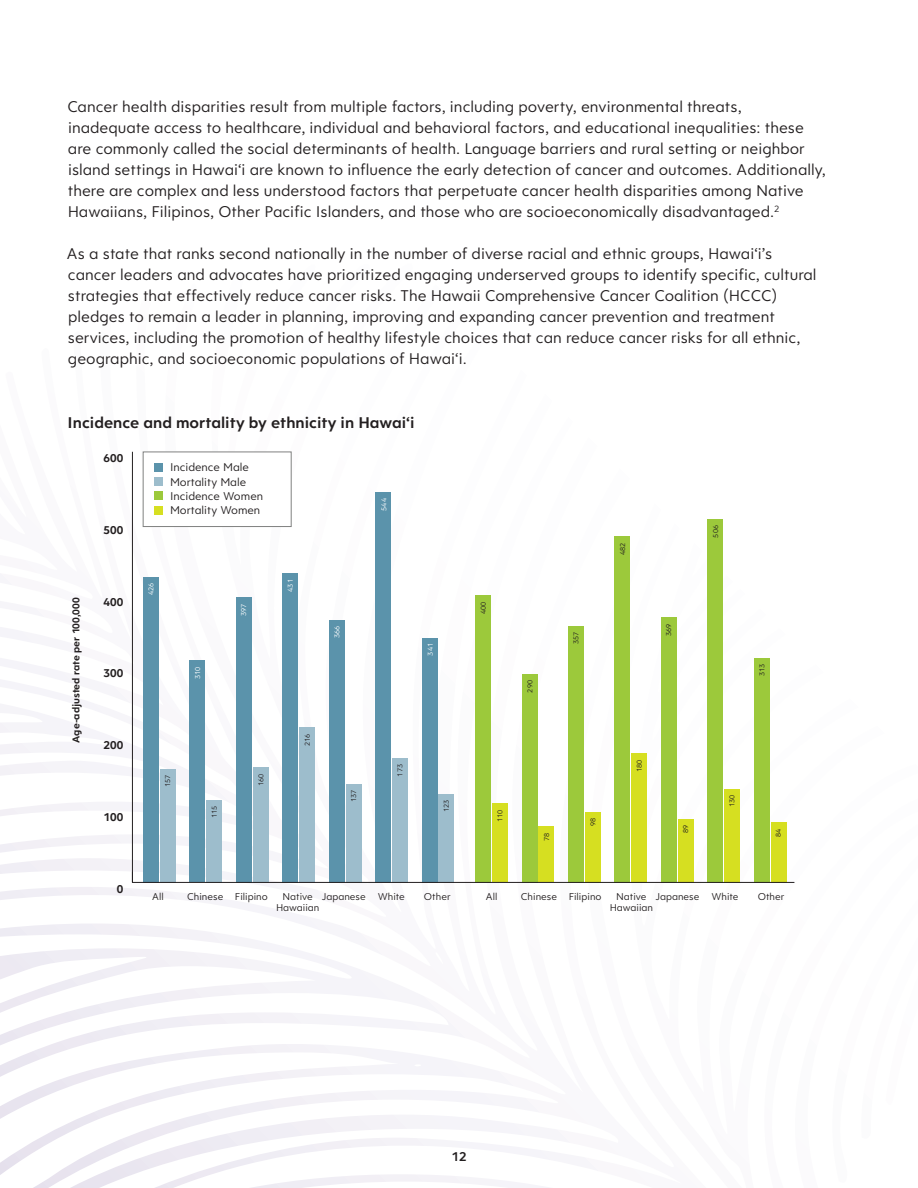
<style>
.page{position:relative;width:918px;height:1188px;background:#fff}
.page>*{position:absolute;margin:0;border:0;box-sizing:border-box;transform-origin:0 0}
.t1{font:16.5px/21px "Clarika Pro Geo";color:#231f20}
.t2{font:16.5px "Clarika Pro Geo Dm";color:#231f20}
.t3{font:13.5px "Clarika Pro Geo Dm";color:#231f20}
.t4{font:12px/14.4px "Clarika Pro Geo";color:#231f20}
.t5{font:700 12px "Clarika Pro Geo";color:#231f20}
.t6{font:10.5px/10.5px "Clarika Pro Geo";color:#231f20;text-align:center}
.t7{font:700 10.5px "Clarika Pro Geo";color:#231f20}
.t8{font:7.5px "Clarika Pro Geo";color:#231f20}
.t9{font:7.5px "Clarika Pro Geo";color:#fff}
</style>
<div class="page">
<hr style="left:917px;top:0;width:1px;height:306px;background:#edbb49">
<svg style="left:251px;top:1175px;width:297px;height:13px"></svg>
<svg style="left:0;top:451px;width:370px;height:433px"></svg>
<div style="left:143px;top:452px;width:148px;height:75px;background:#fff"></div>
<div style="left:143px;top:452px;width:148px;height:75px;border:1px solid #808180"></div>
<div style="left:154px;top:463px;width:9px;height:8px;background:#5b93ab"></div>
<div style="left:154px;top:477px;width:9px;height:9px;background:#9dbdcc"></div>
<div style="left:154px;top:492px;width:9px;height:8px;background:#9cc93b"></div>
<div style="left:154px;top:506px;width:9px;height:9px;background:#d6df21"></div>
<hr style="left:132px;top:452px;width:1px;height:430px;background:#231f20">
<div style="left:160px;top:769px;width:15px;height:113px;background:#9dbdcc"></div>
<div style="left:207px;top:800px;width:15px;height:82px;background:#9dbdcc"></div>
<div style="left:253px;top:767px;width:15px;height:115px;background:#9dbdcc"></div>
<div style="left:300px;top:727px;width:15px;height:155px;background:#9dbdcc"></div>
<div style="left:346px;top:784px;width:15px;height:98px;background:#9dbdcc"></div>
<div style="left:392px;top:758px;width:16px;height:124px;background:#9dbdcc"></div>
<div style="left:439px;top:794px;width:15px;height:88px;background:#9dbdcc"></div>
<div style="left:492px;top:803px;width:15px;height:79px;background:#d6df21"></div>
<div style="left:539px;top:826px;width:15px;height:56px;background:#d6df21"></div>
<div style="left:585px;top:812px;width:15px;height:70px;background:#d6df21"></div>
<div style="left:632px;top:753px;width:15px;height:129px;background:#d6df21"></div>
<div style="left:678px;top:819px;width:15px;height:63px;background:#d6df21"></div>
<div style="left:725px;top:789px;width:15px;height:93px;background:#d6df21"></div>
<div style="left:771px;top:822px;width:15px;height:60px;background:#d6df21"></div>
<div style="left:143px;top:577px;width:16px;height:305px;background:#5b93ab"></div>
<div style="left:190px;top:660px;width:15px;height:222px;background:#5b93ab"></div>
<div style="left:236px;top:597px;width:15px;height:285px;background:#5b93ab"></div>
<div style="left:283px;top:573px;width:15px;height:309px;background:#5b93ab"></div>
<div style="left:329px;top:620px;width:15px;height:262px;background:#5b93ab"></div>
<div style="left:376px;top:492px;width:15px;height:390px;background:#5b93ab"></div>
<div style="left:422px;top:638px;width:15px;height:244px;background:#5b93ab"></div>
<div style="left:476px;top:595px;width:15px;height:287px;background:#9cc93b"></div>
<div style="left:522px;top:674px;width:15px;height:208px;background:#9cc93b"></div>
<div style="left:568px;top:626px;width:16px;height:256px;background:#9cc93b"></div>
<div style="left:615px;top:536px;width:15px;height:346px;background:#9cc93b"></div>
<div style="left:661px;top:617px;width:15px;height:265px;background:#9cc93b"></div>
<div style="left:708px;top:519px;width:15px;height:363px;background:#9cc93b"></div>
<div style="left:754px;top:658px;width:15px;height:224px;background:#9cc93b"></div>
<hr style="left:132px;top:882px;width:662px;height:1px;background:#231f20">
<p class="t1" style="left:67px;top:96px;width:760px">Cancer health disparities result from multiple factors, including poverty, environmental threats, inadequate access to healthcare, individual and behavioral factors, and educational inequalities: these are commonly called the social determinants of health. Language barriers and rural setting or neighbor island settings in Hawai‘i are known to influence the early detection of cancer and outcomes. Additionally, there are complex and less understood factors that perpetuate cancer health disparities among Native Hawaiians, Filipinos, Other Pacific Islanders, and those who are socioeconomically disadvantaged.<sup>2</sup></p>
<p class="t1" style="left:67px;top:243px;width:751px">As a state that ranks second nationally in the number of diverse racial and ethnic groups, Hawai‘i’s cancer leaders and advocates have prioritized engaging underserved groups to identify specific, cultural strategies that effectively reduce cancer risks. The Hawaii Comprehensive Cancer Coalition (HCCC) pledges to remain a leader in planning, improving and expanding cancer prevention and treatment services, including the promotion of healthy lifestyle choices that can reduce cancer risks for all ethnic, geographic, and socioeconomic populations of Hawai‘i.</p>
<p class="t2" style="left:68px;top:412px;width:349px">Incidence and mortality by ethnicity in Hawai‘i</p>
<p class="t5" style="left:104px;top:451px;width:21px">600</p>
<p class="t5" style="left:104px;top:522px;width:21px">500</p>
<p class="t7" style="left:69px;top:743px;width:147px;rotate:-90deg">Age-adjusted rate per 100,000</p>
<p class="t5" style="left:104px;top:594px;width:21px">400</p>
<p class="t5" style="left:104px;top:666px;width:21px">300</p>
<p class="t5" style="left:104px;top:738px;width:21px">200</p>
<p class="t5" style="left:104px;top:809px;width:21px">100</p>
<p class="t5" style="left:117px;top:881px;width:8px">0</p>
<p class="t4" style="left:170px;top:460px;width:95px">Incidence Male<br>Mortality Male<br>Incidence Women<br>Mortality Women</p>
<p class="t9" style="left:379px;top:511px;width:14px;rotate:-90deg">544</p>
<p class="t9" style="left:147px;top:595px;width:14px;rotate:-90deg">426</p>
<p class="t8" style="left:163px;top:787px;width:14px;rotate:-90deg">157</p>
<p class="t9" style="left:193px;top:679px;width:14px;rotate:-90deg">310</p>
<p class="t9" style="left:239px;top:616px;width:14px;rotate:-90deg">397</p>
<p class="t8" style="left:210px;top:818px;width:14px;rotate:-90deg">115</p>
<p class="t8" style="left:256px;top:786px;width:14px;rotate:-90deg">160</p>
<p class="t9" style="left:286px;top:592px;width:14px;rotate:-90deg">431</p>
<p class="t8" style="left:303px;top:746px;width:14px;rotate:-90deg">216</p>
<p class="t9" style="left:332px;top:638px;width:14px;rotate:-90deg">366</p>
<p class="t8" style="left:349px;top:802px;width:14px;rotate:-90deg">137</p>
<p class="t9" style="left:426px;top:656px;width:14px;rotate:-90deg">341</p>
<p class="t8" style="left:396px;top:777px;width:14px;rotate:-90deg">173</p>
<p class="t8" style="left:442px;top:812px;width:14px;rotate:-90deg">123</p>
<p class="t8" style="left:479px;top:614px;width:14px;rotate:-90deg">400</p>
<p class="t8" style="left:525px;top:693px;width:14px;rotate:-90deg">290</p>
<p class="t8" style="left:571px;top:644px;width:14px;rotate:-90deg">357</p>
<p class="t8" style="left:618px;top:555px;width:14px;rotate:-90deg">482</p>
<p class="t8" style="left:664px;top:636px;width:14px;rotate:-90deg">369</p>
<p class="t8" style="left:711px;top:538px;width:14px;rotate:-90deg">506</p>
<p class="t8" style="left:757px;top:676px;width:14px;rotate:-90deg">313</p>
<p class="t8" style="left:495px;top:822px;width:14px;rotate:-90deg">110</p>
<p class="t8" style="left:542px;top:841px;width:10px;rotate:-90deg">78</p>
<p class="t8" style="left:588px;top:826px;width:10px;rotate:-90deg">98</p>
<p class="t8" style="left:635px;top:772px;width:14px;rotate:-90deg">180</p>
<p class="t8" style="left:681px;top:833px;width:10px;rotate:-90deg">89</p>
<p class="t8" style="left:727px;top:807px;width:14px;rotate:-90deg">130</p>
<p class="t8" style="left:774px;top:837px;width:10px;rotate:-90deg">84</p>
<p class="t6" style="left:152px;top:891px;width:13px">All</p>
<p class="t6" style="left:187px;top:891px;width:82px">Chinese Filipino</p>
<p class="t6" style="left:276px;top:891px;width:45px">Native<br>Hawaiian</p>
<p class="t6" style="left:322px;top:891px;width:85px">Japanese White</p>
<p class="t6" style="left:424px;top:891px;width:28px">Other</p>
<p class="t6" style="left:486px;top:891px;width:13px">All</p>
<p class="t6" style="left:521px;top:891px;width:82px">Chinese Filipino</p>
<p class="t6" style="left:610px;top:891px;width:45px">Native<br>Hawaiian</p>
<p class="t6" style="left:656px;top:891px;width:85px">Japanese White</p>
<p class="t6" style="left:758px;top:891px;width:28px">Other</p>
<p class="t3" style="left:452px;top:1148px;width:16px">12</p>
</div>
